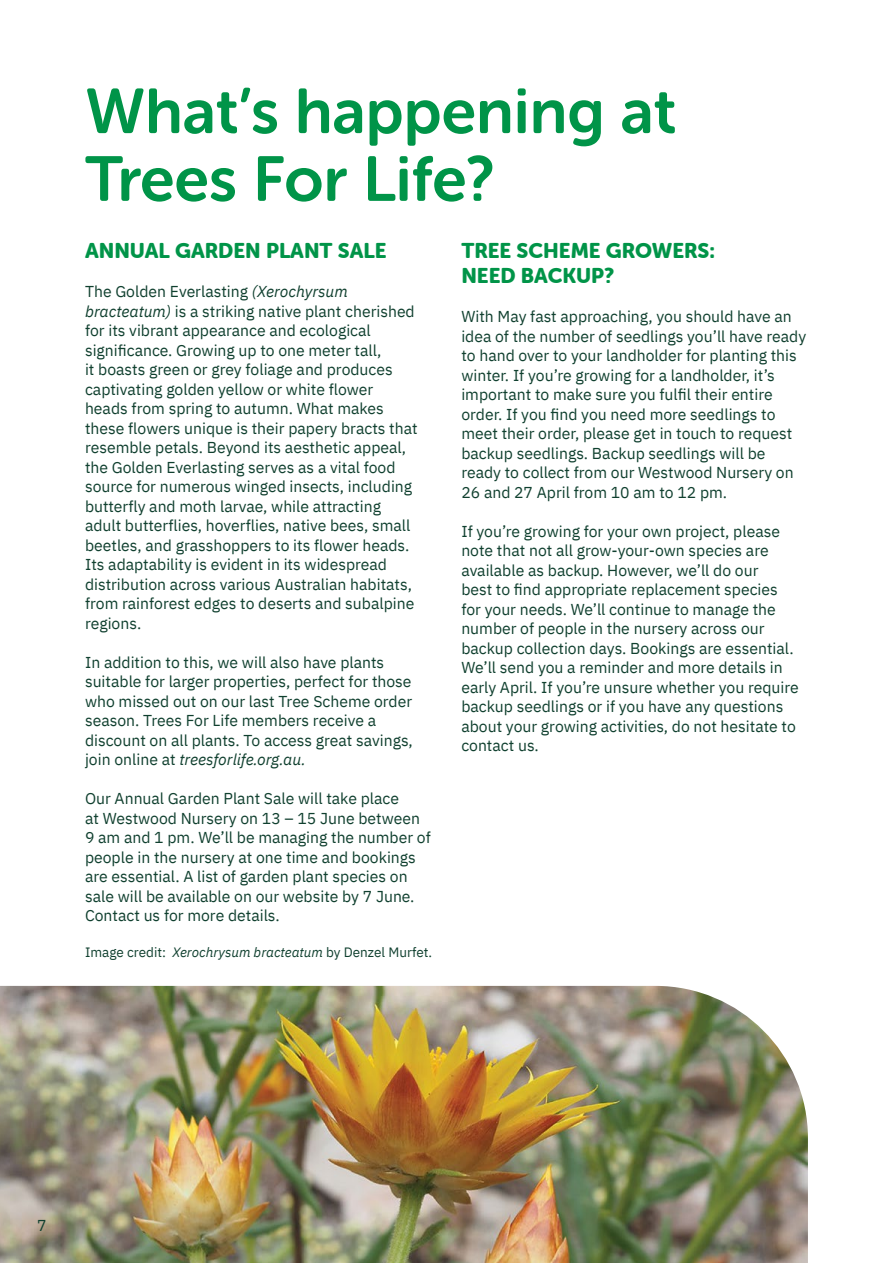
<style>
.page{position:relative;width:893px;height:1263px;background:#fff}
.page>*{position:absolute;margin:0;border:0;box-sizing:border-box;transform-origin:0 0}
.t1{font:63px/67.8px "Museo Sans Rounded 700";color:#009448}
.t2{font:21px/25.2px "Museo Sans Rounded 900";color:#009448}
.t3{font:15.75px/19.5px "IBM Plex Sans";color:#10402f}
.t4{font:13.5px "IBM Plex Sans";color:#10402f}
.s1{font-style:italic}
</style>
<div class="page">
<img style="left:0;top:986px;width:808px;height:277px">
<h1 class="t1" style="left:85px;top:78px;width:593px">What’s happening at<br>Trees For Life?</h1>
<h2 class="t2" style="left:85px;top:238px;width:303px">ANNUAL GARDEN PLANT SALE</h2>
<p class="t3" style="left:85px;top:281px;width:334px">The Golden Everlasting <span class="s1">(Xerochyrsum bracteatum)</span> is a striking native plant cherished for its vibrant appearance and ecological significance. Growing up to one meter tall,<br>it boasts green or grey foliage and produces captivating golden yellow or white flower heads from spring to autumn. What makes these flowers unique is their papery bracts that resemble petals. Beyond its aesthetic appeal, the Golden Everlasting serves as a vital food source for numerous winged insects, including butterfly and moth larvae, while attracting adult butterflies, hoverflies, native bees, small beetles, and grasshoppers to its flower heads.<br>Its adaptability is evident in its widespread distribution across various Australian habitats, from rainforest edges to deserts and subalpine regions.</p>
<p class="t3" style="left:85px;top:651px;width:329px">In addition to this, we will also have plants suitable for larger properties, perfect for those who missed out on our last Tree Scheme order season. Trees For Life members receive a discount on all plants. To access great savings, join online at <span class="s1">treesforlife.org.au.</span></p>
<p class="t3" style="left:85px;top:788px;width:347px">Our Annual Garden Plant Sale will take place<br>at Westwood Nursery on 13 – 15 June between 9 am and 1 pm. We’ll be managing the number of people in the nursery at one time and bookings are essential. A list of garden plant species on sale will be available on our website by 7 June.<br>Contact us for more details.</p>
<p class="t4" style="left:85px;top:941px;width:349px">Image credit: <span class="s1">Xerochrysum bracteatum</span> by Denzel Murfet.</p>
<h2 class="t2" style="left:461px;top:238px;width:255px">TREE SCHEME GROWERS:<br>NEED BACKUP?</h2>
<p class="t3" style="left:461px;top:305px;width:346px">With May fast approaching, you should have an idea of the number of seedlings you’ll have ready to hand over to your landholder for planting this winter. If you’re growing for a landholder, it’s important to make sure you fulfil their entire order. If you find you need more seedlings to meet their order, please get in touch to request backup seedlings. Backup seedlings will be ready to collect from our Westwood Nursery on 26 and 27 April from 10 am to 12 pm.</p>
<p class="t3" style="left:461px;top:520px;width:339px">If you’re growing for your own project, please note that not all grow-your-own species are available as backup. However, we’ll do our<br>best to find appropriate replacement species for your needs. We’ll continue to manage the number of people in the nursery across our backup collection days. Bookings are essential.<br>We’ll send you a reminder and more details in early April. If you’re unsure whether you require backup seedlings or if you have any questions about your growing activities, do not hesitate to contact us.</p>
<p class="t3" style="left:37px;top:1214px;width:11px">7</p>
</div>
